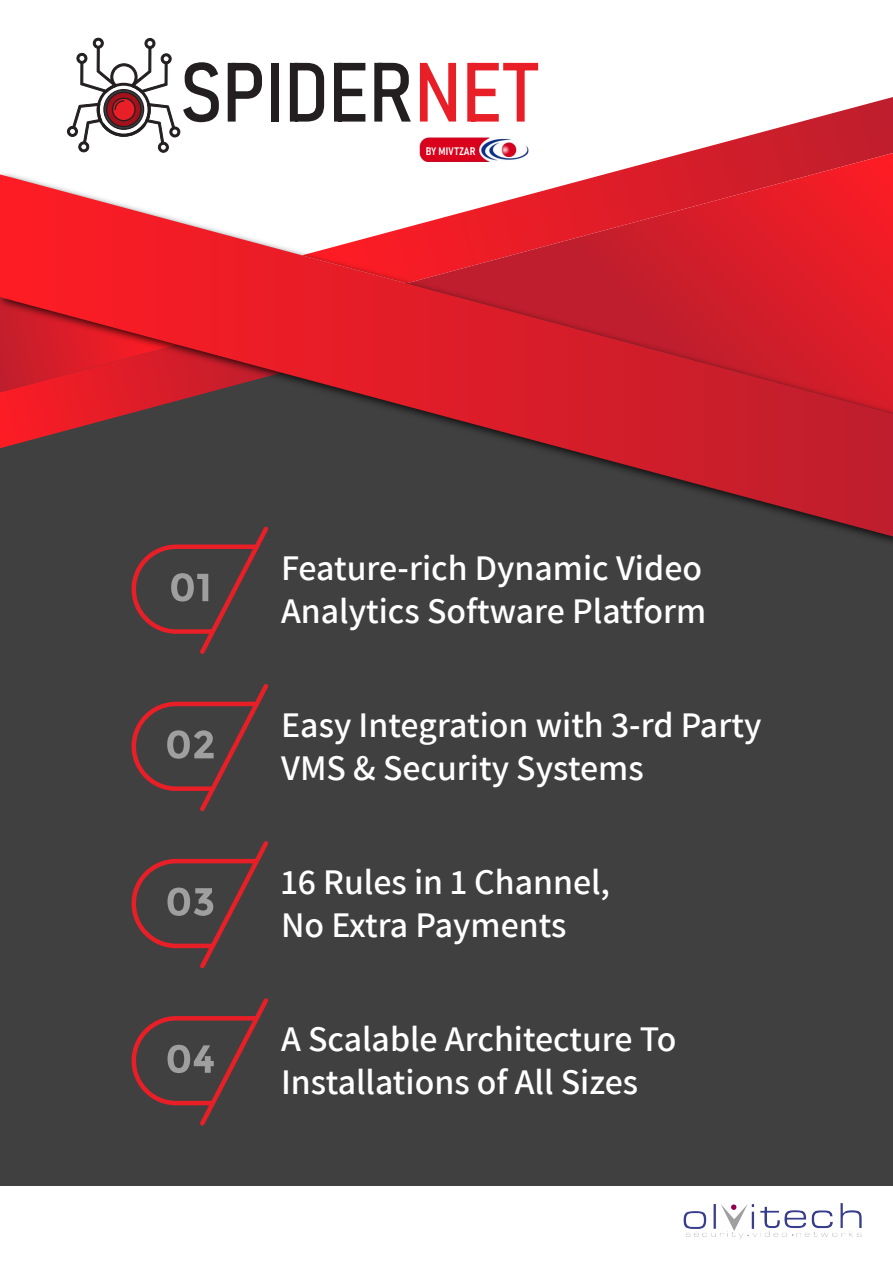
<style>
.page{position:relative;width:893px;height:1263px;background:#fff}
.page>*{position:absolute;margin:0;border:0;box-sizing:border-box;transform-origin:0 0}
.t1{font:82.65px "Bahnschrift";color:#231f20}
.t2{font:600 36px/43.2px "Assistant";color:#fff}
.t3{font:10.8px "Bahnschrift";color:#fff}
.s1{color:#e81f27}
</style>
<div class="page">
<div style="left:0;top:283px;width:893px;height:903px;background:#404041"></div>
<svg style="left:67px;top:37px;width:113px;height:116px"></svg>
<svg style="left:419px;top:97px;width:474px;height:56px"></svg>
<svg style="left:419px;top:153px;width:474px;height:14px"></svg>
<img style="left:5px;top:167px;width:888px;height:375px">
<svg style="left:0;top:174px;width:893px;height:362px"></svg>
<svg style="left:132px;top:526px;width:136px;height:128px"></svg>
<svg style="left:132px;top:684px;width:136px;height:127px"></svg>
<svg style="left:132px;top:841px;width:136px;height:127px"></svg>
<svg style="left:132px;top:998px;width:136px;height:127px"></svg>
<div style="left:421px;top:163px;width:84px;height:12px;background:#fff"></div>
<img style="left:684px;top:1203px;width:178px;height:36px">
<h1 class="t1" style="left:180px;top:30px;width:360px">SPIDER<span class="s1">NET</span></h1>
<p class="t3" style="left:426px;top:143px;width:52px">BY MIVTZAR</p>
<p class="t2" style="left:281px;top:544px;width:427px">Feature-rich Dynamic Video<br>Analytics Software Platform</p>
<p class="t2" style="left:281px;top:702px;width:482px">Easy Integration with 3-rd Party<br>VMS &amp; Security Systems</p>
<p class="t2" style="left:281px;top:859px;width:331px">16 Rules in 1 Channel,<br>No Extra Payments</p>
<p class="t2" style="left:281px;top:1016px;width:397px">A Scalable Architecture To<br>Installations of All Sizes</p>
</div>
